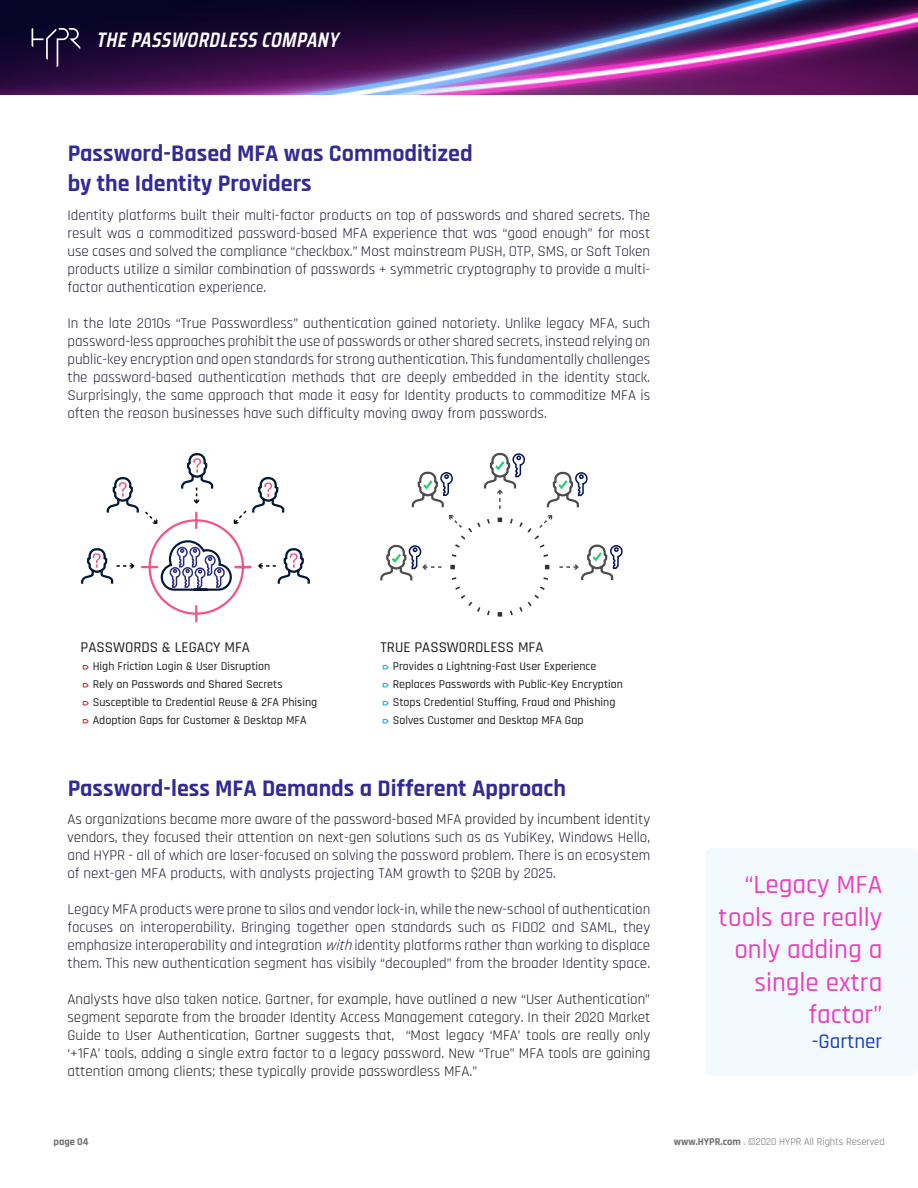
<style>
.page{position:relative;width:918px;height:1188px;background:#fff}
.page>*{position:absolute;margin:0;border:0;box-sizing:border-box;transform-origin:0 0}
.t1{font:500 27px/32.4px "Rajdhani";color:#ed29b5;text-align:right}
.t2{font:700 24px/30px "Rajdhani";color:#1a1288}
.t3{font:italic 600 21px "Saira Condensed";color:#fff}
.t4{font:500 21px "Rajdhani";color:#0029b5}
.t5{font:15px/18px "Rajdhani";color:#00001f;text-align:justify}
.t6{font:15px/18px "Rajdhani";color:#000;text-align:justify}
.t7{font:500 15px "Rajdhani";color:#000}
.t8{font:500 12px/18px "Rajdhani";color:#000}
.t9{font:10.5px "Rajdhani";color:#6d6e71}
.t10{font:700 10.5px "Rajdhani";color:#6d6e71}
.s1{color:#000}
.s2{font-style:italic}
.s3{font-weight:700}
</style>
<div class="page">
<img style="left:0;top:0;width:918px;height:94px">
<svg style="left:32px;top:28px;width:48px;height:39px"></svg>
<div style="left:705px;top:848px;width:213px;height:228px;background:#f2faff;border-radius:7px"></div>
<svg style="left:82px;top:665px;width:7px;height:5px"></svg>
<svg style="left:82px;top:683px;width:7px;height:5px"></svg>
<svg style="left:82px;top:701px;width:7px;height:5px"></svg>
<svg style="left:82px;top:719px;width:7px;height:5px"></svg>
<svg style="left:382px;top:665px;width:7px;height:5px"></svg>
<svg style="left:382px;top:683px;width:7px;height:5px"></svg>
<svg style="left:382px;top:701px;width:7px;height:5px"></svg>
<svg style="left:382px;top:719px;width:7px;height:5px"></svg>
<svg style="left:181px;top:453px;width:33px;height:51px"></svg>
<svg style="left:258px;top:548px;width:52px;height:36px"></svg>
<svg style="left:81px;top:548px;width:54px;height:36px"></svg>
<svg style="left:233px;top:477px;width:52px;height:47px"></svg>
<svg style="left:106px;top:477px;width:52px;height:47px"></svg>
<svg style="left:142px;top:539px;width:109px;height:53px"></svg>
<svg style="left:195px;top:606px;width:2px;height:15px"></svg>
<svg style="left:195px;top:513px;width:2px;height:15px"></svg>
<svg style="left:380px;top:452px;width:243px;height:165px"></svg>
<h3 class="t3" style="left:96px;top:24px;width:249px">THEPASSWORDLESSCOMPANY</h3>
<h2 class="t2" style="left:68px;top:139px;width:407px">Password-Based MFA was Commoditized by the Identity Providers</h2>
<p class="t5" style="left:68px;top:206px;width:584px">Identity platforms built their multi-factor products on top of passwords and shared secrets. The result was a commoditized password-based MFA experience that was “good enough” for most use cases and solved the compliance “checkbox.” Most mainstream PUSH, OTP, SMS, or Soft Token products utilize a similar combination of passwords + symmetric cryptography to provide a multi&shy;factor authentication experience.</p>
<p class="t5" style="left:68px;top:314px;width:584px">In the late 2010s “True Passwordless” authentication gained notoriety. Unlike legacy MFA, such password-less approaches prohibit the use of passwords or other shared secrets, instead relying on public-key encryption and open standards for strong authentication. This fundamentally challenges the password-based authentication methods that are deeply embedded in the identity stack.<br>Surprisingly, the same approach that made it easy for Identity products to commoditize MFA is often the reason businesses have such difficulty moving away from passwords.</p>
<p class="t7" style="left:81px;top:639px;width:171px">PASSWORDS &amp; LEGACY MFA</p>
<p class="t8" style="left:93px;top:658px;width:226px">High Friction Login &amp; User Disruption<br>Rely on Passwords and Shared Secrets Susceptible to Credential Reuse &amp; 2FA Phising Adoption Gaps for Customer &amp; Desktop MFA</p>
<p class="t7" style="left:381px;top:639px;width:165px">TRUE PASSWORDLESS MFA</p>
<p class="t8" style="left:393px;top:658px;width:232px">Provides a Lightning-Fast User Experience Replaces Passwords with Public-Key Encryption Stops Credential Stuffing, Fraud and Phishing Solves Customer and Desktop MFA Gap</p>
<h2 class="t2" style="left:68px;top:774px;width:500px">Password-less MFA Demands a Different Approach</h2>
<p class="t5" style="left:68px;top:810px;width:584px"><span class="s1">As organizations became more aware of the password-based MFA provided by incumbent identity vendors, they focused their attention on next-gen solutions</span> such as as YubiKey, Windows Hello, and HYPR - all of which are laser-focused on solving the password problem. There is an ecosystem of next-gen MFA products, with analysts projecting TAM growth to $20B by 2025.</p>
<p class="t5" style="left:68px;top:900px;width:584px">Legacy MFA products were prone to silos and vendor lock-in, while the new-school of authentication focuses on interoperability. Bringing together open standards such as FIDO2 and SAML, they emphasize interoperability and integration <span class="s2">with</span>identity platforms rather than working to displace them. This new authentication segment has visibily “decoupled” from the broader Identity space.</p>
<p class="t6" style="left:68px;top:990px;width:584px">Analysts have also taken notice. Gartner, for example, have outlined a new “User Authentication” segment separate from the broader Identity Access Management category. In their 2020 Market Guide to User Authentication, Gartner suggests that, “Most legacy ‘MFA’ tools are really only ‘+1FA’ tools, adding a single extra factor to a legacy password. New “True” MFA tools are gaining attention among clients; these typically provide passwordless MFA.”</p>
<h1 class="t1" style="left:719px;top:869px;width:165px">“Legacy MFA tools are really only adding a single extra factor”</h1>
<h3 class="t4" style="left:812px;top:1029px;width:72px">-Gartner</h3>
<p class="t10" style="left:54px;top:1135px;width:37px">page 04</p>
<p class="t9" style="left:674px;top:1135px;width:212px"><span class="s3">www.HYPR.com</span> . ©2020 HYPR All Rights Reserved</p>
</div>
